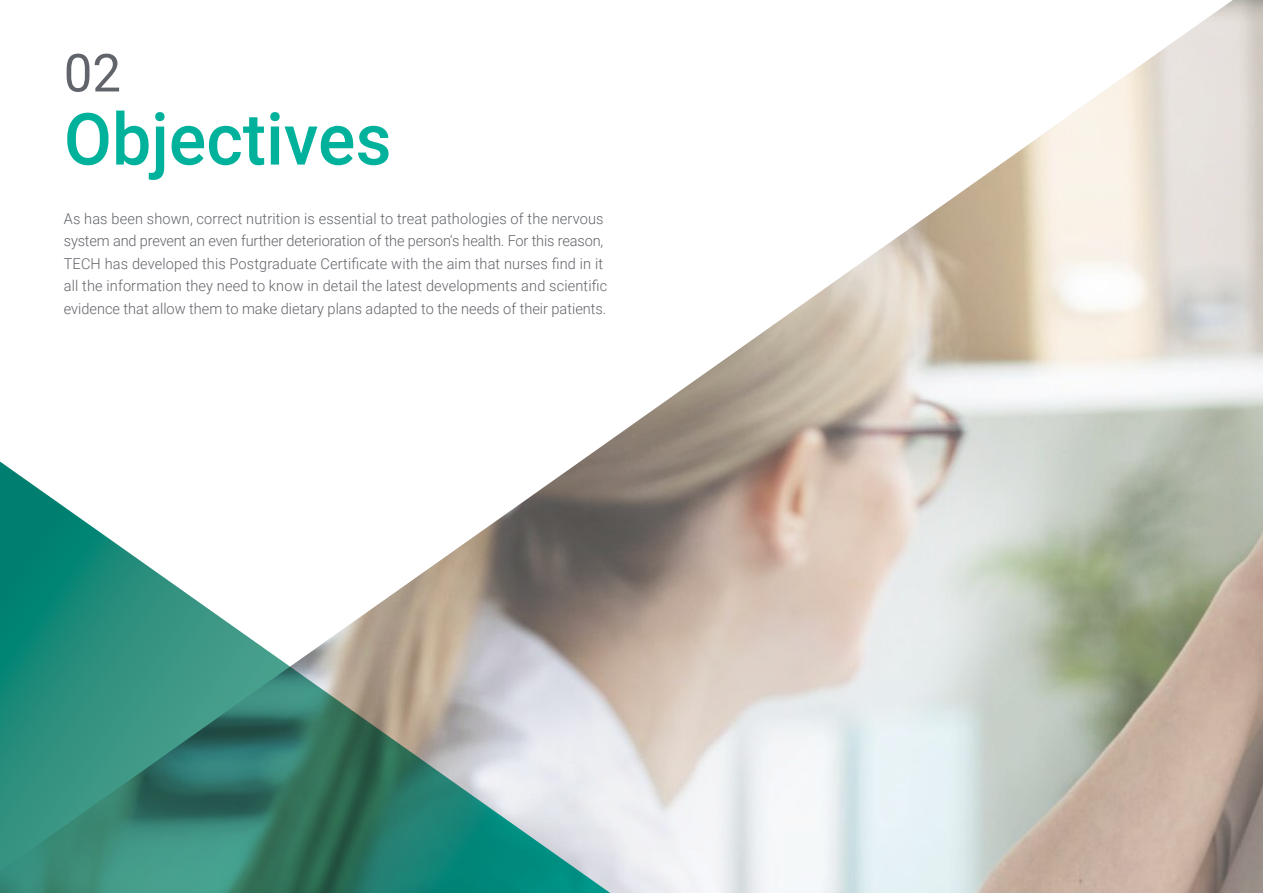
<style>
.page{position:relative;width:1263px;height:893px;background:#fff}
.page>*{position:absolute;margin:0;border:0;box-sizing:border-box;transform-origin:0 0}
.t1{font:500 72px "Roboto";color:#00b19b}
.t2{font:52.5px "Roboto";color:#61646a}
.t3{font:300 15px/22.5px "Roboto";letter-spacing:.01em;color:#61646a}
</style>
<div class="page">
<img style="left:602px;top:0;width:661px;height:893px">
<svg style="left:0;top:446px;width:640px;height:447px"></svg>
<h2 class="t2" style="left:64px;top:36px;width:59px">02</h2>
<h1 class="t1" style="left:64px;top:89px;width:329px">Objectives</h1>
<p class="t3" style="left:64px;top:207px;width:545px">As has been shown, correct nutrition is essential to treat pathologies of the nervous system and prevent an even further deterioration of the person's health. For this reason, TECH has developed this Postgraduate Certificate with the aim that nurses find in it all the information they need to know in detail the latest developments and scientific evidence that allow them to make dietary plans adapted to the needs of their patients.</p>
</div>
